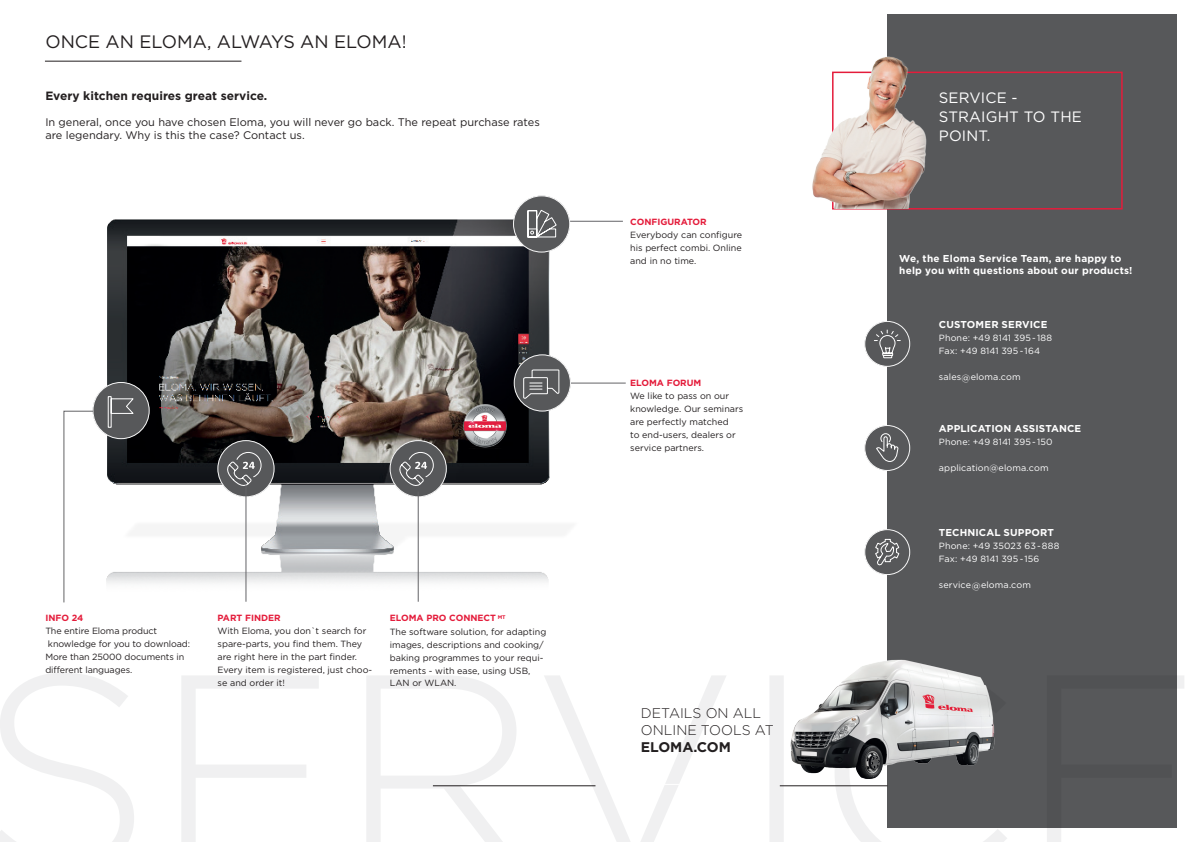
<style>
.page{position:relative;width:1191px;height:842px;background:#fff}
.page>*{position:absolute;margin:0;border:0;box-sizing:border-box;transform-origin:0 0}
.t1{font:18px "Gotham";color:#231f20}
.t2{font:15px/19px "Gotham";letter-spacing:.01em;color:#fff}
.t3{font:300 14px/16.8px "Gotham";color:#231f20}
.t4{font:700 14px "Gotham";color:#231f20}
.t5{font:700 12px "Gotham";color:#231f20}
.t6{font:11px/13px "Gotham";color:#231f20}
.t7{font:700 10px/12px "Gotham";letter-spacing:.015em;color:#fff}
.t8{font:9px/13px "Gotham";color:#231f20}
.t9{font:9px/13px "Gotham";letter-spacing:.015em;color:#fff}
.t10{font:700 9px "Gotham";color:#e41c3b}
.s1{font-weight:700;color:#e41c3b}
</style>
<div class="page">
<div style="left:887px;top:14px;width:289px;height:814px;background:#57585a"></div>
<svg style="left:595px;top:672px;width:589px;height:170px"></svg>
<hr style="left:642px;top:784px;width:88px;height:1px;background:#fff">
<div style="left:832px;top:72px;width:290px;height:138px;border:2px solid #e41c3b"></div>
<img style="left:787px;top:659px;width:216px;height:141px">
<hr style="left:780px;top:785px;width:107px;height:1px;background:#231f20">
<div style="left:864px;top:425px;width:46px;height:46px;background:#57585a;border-radius:50%"></div>
<div style="left:864px;top:425px;width:46px;height:46px;border:1px solid #fff;border-radius:50%"></div>
<svg style="left:876px;top:433px;width:22px;height:29px"></svg>
<div style="left:864px;top:529px;width:46px;height:46px;background:#57585a;border-radius:50%"></div>
<div style="left:864px;top:529px;width:46px;height:46px;border:1px solid #fff;border-radius:50%"></div>
<svg style="left:875px;top:539px;width:24px;height:27px"></svg>
<svg style="left:864px;top:321px;width:46px;height:46px"></svg>
<div style="left:864px;top:321px;width:46px;height:46px;border:1px solid #fff;border-radius:50%"></div>
<svg style="left:873px;top:329px;width:27px;height:29px"></svg>
<img style="left:812px;top:56px;width:146px;height:152px">
<hr style="left:570px;top:383px;width:56px;height:1px;background:#636366">
<svg style="left:0;top:673px;width:595px;height:169px"></svg>
<hr style="left:45px;top:61px;width:196px;height:1px;background:#231f20">
<img style="left:81px;top:195px;width:499px;height:407px">
<div style="left:93px;top:382px;width:56px;height:57px;background:#57585a;border-radius:50%"></div>
<div style="left:93px;top:382px;width:56px;height:57px;border:1px solid #fff;border-radius:50%"></div>
<svg style="left:108px;top:396px;width:26px;height:32px"></svg>
<div style="left:514px;top:355px;width:56px;height:56px;background:#57585a;border-radius:50%"></div>
<div style="left:514px;top:355px;width:56px;height:56px;border:1px solid #fff;border-radius:50%"></div>
<svg style="left:523px;top:369px;width:36px;height:30px"></svg>
<div style="left:218px;top:440px;width:56px;height:57px;background:#57585a;border-radius:50%"></div>
<div style="left:218px;top:440px;width:56px;height:57px;border:1px solid #fff;border-radius:50%"></div>
<svg style="left:223px;top:452px;width:38px;height:38px"></svg>
<hr style="left:246px;top:485px;width:1px;height:117px;background:#636366">
<div style="left:390px;top:440px;width:56px;height:57px;background:#57585a;border-radius:50%"></div>
<div style="left:390px;top:440px;width:56px;height:57px;border:1px solid #fff;border-radius:50%"></div>
<svg style="left:396px;top:452px;width:38px;height:38px"></svg>
<hr style="left:418px;top:492px;width:1px;height:110px;background:#636366">
<svg style="left:64px;top:411px;width:29px;height:192px"></svg>
<hr style="left:529px;top:221px;width:94px;height:1px;background:#636366">
<img style="left:462px;top:404px;width:45px;height:45px">
<div style="left:513px;top:196px;width:57px;height:56px;background:#57585a;border-radius:50%"></div>
<div style="left:513px;top:196px;width:57px;height:56px;border:1px solid #fff;border-radius:50%"></div>
<svg style="left:527px;top:210px;width:30px;height:28px"></svg>
<h1 class="t1" style="left:45px;top:31px;width:363px">ONCE AN ELOMA, ALWAYS AN ELOMA!</h1>
<h3 class="t5" style="left:45px;top:88px;width:223px">Every kitchen requires great service.</h3>
<p class="t6" style="left:45px;top:116px;width:496px">In general, once you have chosen Eloma, you will never go back. The repeat purchase rates are legendary. Why is this the case? Contact us.</p>
<p class="t10" style="left:45px;top:612px;width:40px">INFO 24</p>
<p class="t8" style="left:45px;top:624px;width:146px">The entire Eloma product knowledge for you to download:<br>More than 25000 documents in different languages.</p>
<p class="t10" style="left:218px;top:612px;width:65px">PART FINDER</p>
<p class="t8" style="left:218px;top:625px;width:156px">With Eloma, you don`t search for spare-parts, you find them. They are right here in the part finder.<br>Every item is registered, just choo&shy;se and order it!</p>
<p class="t8" style="left:390px;top:612px;width:158px"><span class="s1">ELOMA PRO CONNECT</span> <sup>MT<br></sup>The software solution, for adapting images, descriptions and cooking/ baking programmes to your requi&shy;rements - with ease, using USB,<br>LAN or WLAN.</p>
<p class="t10" style="left:630px;top:216px;width:78px">CONFIGURATOR</p>
<p class="t8" style="left:630px;top:228px;width:113px;text-align:justify">Everybody can configure his perfect combi. Online and in no time.</p>
<p class="t10" style="left:630px;top:377px;width:73px">ELOMA FORUM</p>
<p class="t8" style="left:630px;top:389px;width:114px">We like to pass on our knowledge. Our seminars are perfectly matched<br>to end-users, dealers or service partners.</p>
<h3 class="t3" style="left:641px;top:704px;width:134px">DETAILS ON ALL<br>ONLINE TOOLS AT</h3>
<h3 class="t4" style="left:641px;top:737px;width:92px">ELOMA.COM</h3>
<h2 class="t2" style="left:939px;top:88px;width:145px">SERVICE -<br>STRAIGHT TO THE<br>POINT.</h2>
<p class="t7" style="left:899px;top:253px;width:235px">We, the Eloma Service Team, are happy to help you with questions about our products!</p>
<p class="t7" style="left:939px;top:319px;width:110px">CUSTOMER SERVICE</p>
<p class="t9" style="left:939px;top:331px;width:115px">Phone: +49 8141 395 - 188<br>Fax: +49 8141 395 - 164</p>
<p class="t9" style="left:939px;top:370px;width:83px">sales@eloma.com</p>
<p class="t7" style="left:939px;top:423px;width:144px">APPLICATION ASSISTANCE</p>
<p class="t9" style="left:939px;top:435px;width:115px">Phone: +49 8141 395 - 150</p>
<p class="t9" style="left:939px;top:461px;width:111px">application@eloma.com</p>
<p class="t7" style="left:939px;top:527px;width:117px">TECHNICAL SUPPORT</p>
<p class="t9" style="left:939px;top:539px;width:122px">Phone: +49 35023 63 - 888<br>Fax: +49 8141 395 - 156</p>
<p class="t9" style="left:939px;top:578px;width:93px">service@eloma.com</p>
</div>
